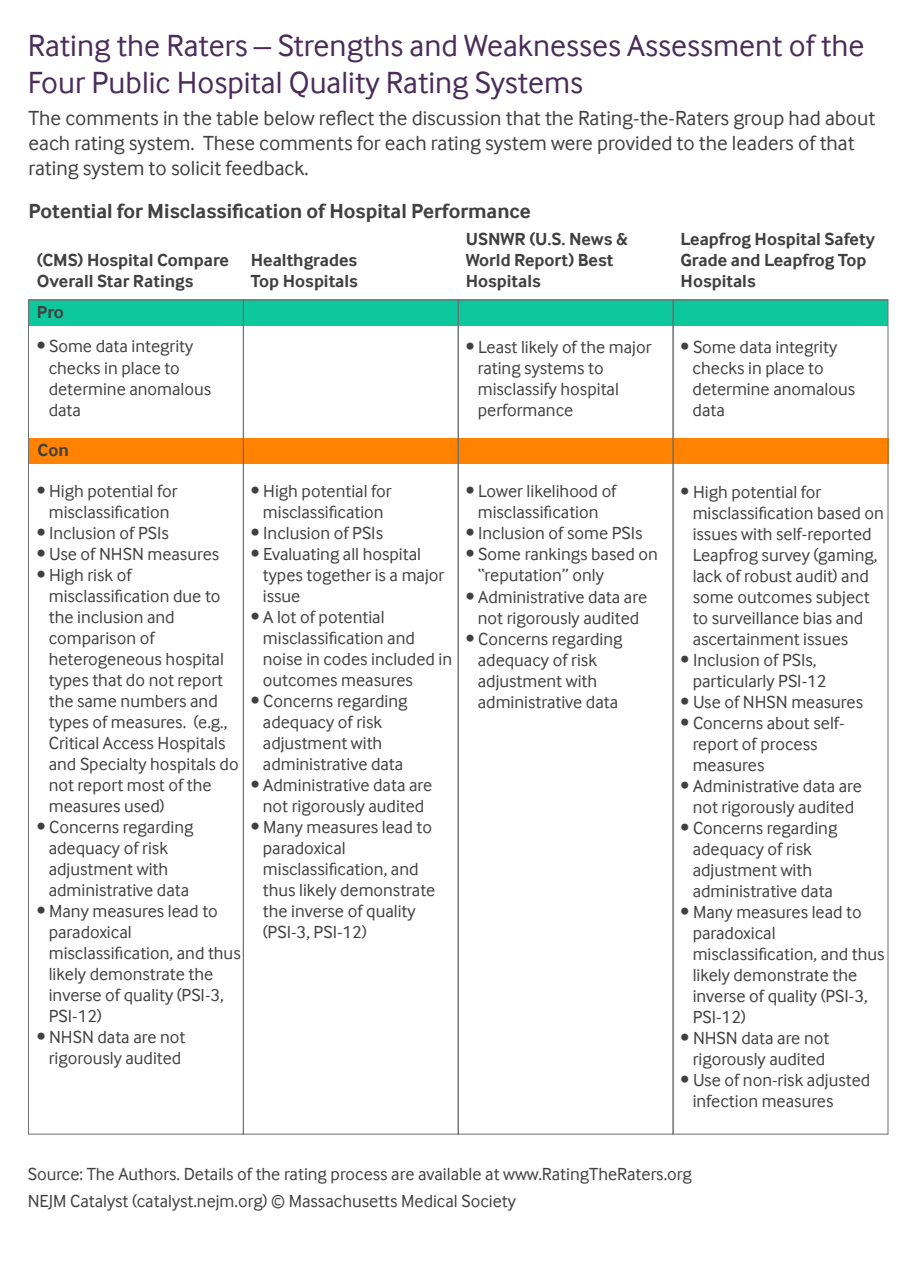
<style>
.page{position:relative;width:918px;height:1275px;background:#fff}
.page>*{position:absolute;margin:0;border:0;box-sizing:border-box;transform-origin:0 0}
.t1{font:31.5px/37.8px "Inter Face";color:#4a2b59}
.t2{font:21px/25.2px "Inter Face";color:#404041}
.t3{font:700 21px "Inter Face";color:#404041}
.t4{font:18px/21px "Inter Face";color:#404041}
.t5{font:700 18px/21px "Inter Face";color:#404041}
</style>
<div class="page">
<div style="left:28px;top:300px;width:860px;height:26px;background:#0dc79d"></div>
<div style="left:29px;top:438px;width:860px;height:26px;background:#ff8200"></div>
<div style="left:673px;top:299px;width:215px;height:836px;border:1px solid #6d6e70"></div>
<h1 class="t1" style="left:28px;top:26px;width:838px">Rating the Raters – Strengths and Weaknesses Assessment of the<br>Four Public Hospital Quality Rating Systems</h1>
<p class="t2" style="left:28px;top:105px;width:848px">The comments in the table below reflect the discussion that the Rating-the-Raters group had about each rating system. These comments for each rating system were provided to the leaders of that rating system to solicit feedback.</p>
<p class="t3" style="left:28px;top:199px;width:504px">Potential for Misclassification of Hospital Performance</p>
<p class="t5" style="left:37px;top:249px;width:194px">(CMS) Hospital Compare<br>Overall Star Ratings</p>
<p class="t5" style="left:37px;top:302px;width:29px">Pro</p>
<p class="t5" style="left:251px;top:249px;width:109px">Healthgrades<br>Top Hospitals</p>
<p class="t5" style="left:466px;top:228px;width:164px">USNWR (U.S. News &amp;<br>World Report) Best<br>Hospitals</p>
<p class="t5" style="left:681px;top:228px;width:196px">Leapfrog Hospital Safety<br>Grade and Leapfrog Top<br>Hospitals</p>
<p class="t4" style="left:49px;top:336px;width:164px;text-indent:-12px">• Some data integrity checks in place to determine anomalous data</p>
<p class="t4" style="left:478px;top:336px;width:175px;text-indent:-12px">• Least likely of the major rating systems to misclassify hospital performance</p>
<p class="t4" style="left:693px;top:336px;width:164px;text-indent:-12px">• Some data integrity checks in place to determine anomalous data</p>
<p class="t5" style="left:37px;top:440px;width:33px">Con</p>
<p class="t4" style="left:37px;top:481px;width:142px;text-align:center">• High potential for misclassification</p>
<p class="t4" style="left:37px;top:523px;width:134px">• Inclusion of PSIs</p>
<p class="t4" style="left:37px;top:544px;width:184px">• Use of NHSN measures</p>
<p class="t4" style="left:49px;top:565px;width:191px;text-indent:-12px">• High risk of misclassification due to the inclusion and comparison of heterogeneous hospital types that do not report the same numbers and types of measures. (e.g.,<br>Critical Access Hospitals and Specialty hospitals do not report most of the measures used)</p>
<p class="t4" style="left:49px;top:817px;width:146px;text-indent:-12px">• Concerns regarding adequacy of risk adjustment with administrative data</p>
<p class="t4" style="left:49px;top:901px;width:193px;text-indent:-12px">• Many measures lead to paradoxical misclassification, and thus likely demonstrate the inverse of quality (PSI-3,<br>PSI-12)</p>
<p class="t4" style="left:37px;top:1027px;width:150px;text-align:center">• NHSN data are not rigorously audited</p>
<p class="t4" style="left:251px;top:481px;width:142px;text-align:center">• High potential for misclassification</p>
<p class="t4" style="left:251px;top:523px;width:134px">• Inclusion of PSIs</p>
<p class="t4" style="left:263px;top:544px;width:183px;text-indent:-12px">• Evaluating all hospital types together is a major issue</p>
<p class="t4" style="left:263px;top:607px;width:191px;text-indent:-12px">• A lot of potential misclassification and noise in codes included in outcomes measures</p>
<p class="t4" style="left:263px;top:691px;width:146px;text-indent:-12px">• Concerns regarding adequacy of risk adjustment with administrative data</p>
<p class="t4" style="left:251px;top:775px;width:183px;text-align:center">• Administrative data are not rigorously audited</p>
<p class="t4" style="left:263px;top:817px;width:174px;text-indent:-12px">• Many measures lead to paradoxical misclassification, and thus likely demonstrate the inverse of quality (PSI-3, PSI-12)</p>
<p class="t4" style="left:466px;top:481px;width:152px;text-align:center">• Lower likelihood of misclassification</p>
<p class="t4" style="left:466px;top:523px;width:178px">• Inclusion of some PSIs</p>
<p class="t4" style="left:478px;top:544px;width:182px;text-indent:-12px">• Some rankings based on “reputation” only</p>
<p class="t4" style="left:466px;top:586px;width:183px;text-align:center">• Administrative data are not rigorously audited</p>
<p class="t4" style="left:478px;top:628px;width:146px;text-indent:-12px">• Concerns regarding adequacy of risk adjustment with administrative data</p>
<p class="t4" style="left:693px;top:481px;width:193px;text-indent:-12px">• High potential for misclassification based on issues with self-reported<br>Leapfrog survey (gaming, lack of robust audit) and some outcomes subject to surveillance bias and ascertainment issues</p>
<p class="t4" style="left:693px;top:649px;width:135px;text-indent:-12px">• Inclusion of PSIs, particularly PSI-12</p>
<p class="t4" style="left:681px;top:691px;width:184px">• Use of NHSN measures</p>
<p class="t4" style="left:693px;top:712px;width:154px;text-indent:-12px">• Concerns about self&shy;report of process measures</p>
<p class="t4" style="left:681px;top:775px;width:183px;text-align:center">• Administrative data are not rigorously audited</p>
<p class="t4" style="left:693px;top:817px;width:146px;text-indent:-12px">• Concerns regarding adequacy of risk adjustment with administrative data</p>
<p class="t4" style="left:693px;top:901px;width:193px;text-indent:-12px">• Many measures lead to paradoxical misclassification, and thus likely demonstrate the inverse of quality (PSI-3,<br>PSI-12)</p>
<p class="t4" style="left:681px;top:1027px;width:150px;text-align:center">• NHSN data are not rigorously audited</p>
<p class="t4" style="left:693px;top:1069px;width:179px;text-indent:-12px">• Use of non-risk adjusted infection measures</p>
<p class="t4" style="left:28px;top:1160px;width:666px;line-height:27px">Source: The Authors. Details of the rating process are available at www.RatingTheRaters.org<br>NEJM Catalyst (catalyst.nejm.org) © Massachusetts Medical Society</p>
</div>
